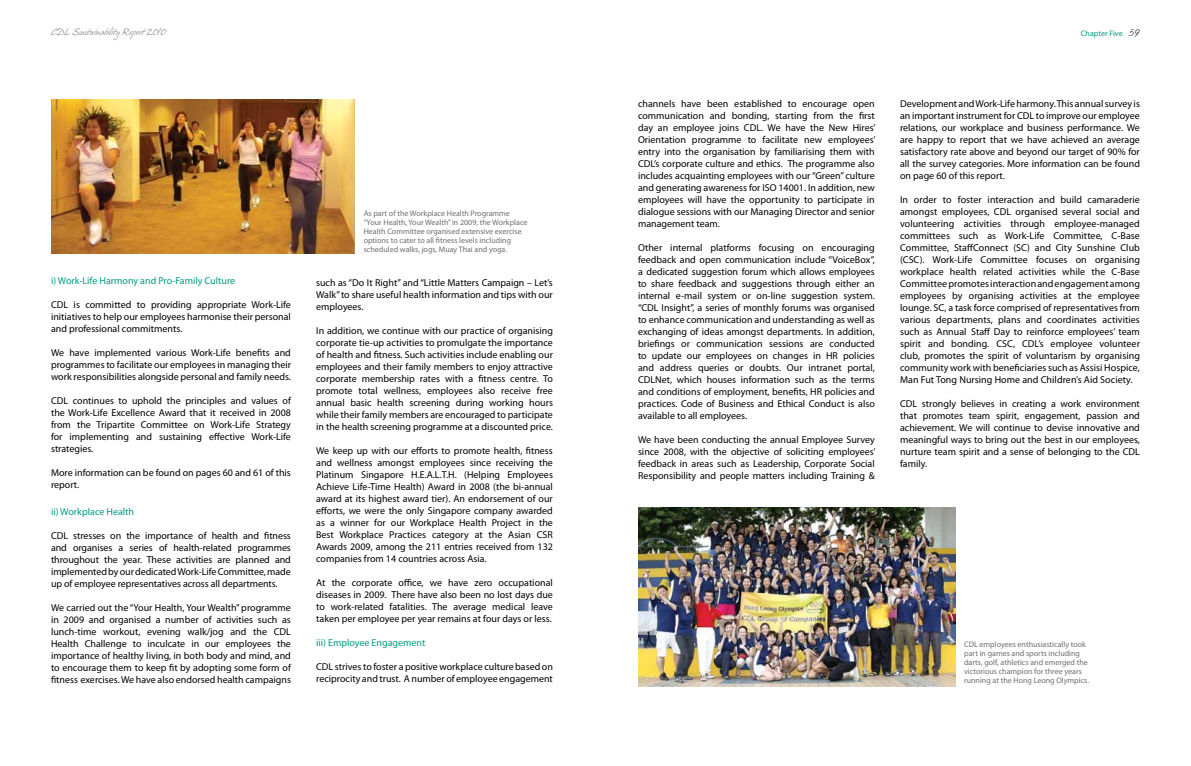
<style>
.page{position:relative;width:1191px;height:766px;background:#fff}
.page>*{position:absolute;margin:0;border:0;box-sizing:border-box;transform-origin:0 0}
.t1{font:10px/12px "Myriad Pro";color:#000;text-align:justify}
.t2{font:10px "Myriad Pro";color:#009a82}
.t3{font:8px/9px "Myriad Pro";color:#6d6e71}
.t4{font:8px "Hans Hand";color:#939598}
.t5{font:8px "Myriad Pro";color:#009a82}
.s1{font-family:"Swenson";font-size:12px;color:#000}
</style>
<div class="page">
<img style="left:51px;top:99px;width:303px;height:154px">
<img style="left:638px;top:507px;width:317px;height:179px">
<p class="t4" style="left:51px;top:27px;width:116px">CDL Sustainability Report 2010</p>
<p class="t5" style="left:1081px;top:29px;width:60px">Chapter Five <span class="s1">59</span></p>
<p class="t2" style="left:51px;top:274px;width:186px">i) Work-Life Harmony and Pro-Family Culture</p>
<p class="t1" style="left:51px;top:298px;width:241px">CDL is committed to providing appropriate Work-Life initiatives to help our employees harmonise their personal and professional commitments.</p>
<p class="t1" style="left:51px;top:346px;width:241px">We have implemented various Work-Life benefits and programmes to facilitate our employees in managing their work responsibilities alongside personal and family needs.</p>
<p class="t1" style="left:51px;top:394px;width:241px">CDL continues to uphold the principles and values of the Work-Life Excellence Award that it received in 2008 from the Tripartite Committee on Work-Life Strategy for implementing and sustaining effective Work-Life strategies.</p>
<p class="t1" style="left:51px;top:466px;width:241px">More information can be found on pages 60 and 61 of this report.</p>
<p class="t2" style="left:51px;top:505px;width:85px">ii) Workplace Health</p>
<p class="t1" style="left:51px;top:529px;width:241px">CDL stresses on the importance of health and fitness and organises a series of health-related programmes throughout the year. These activities are planned and implemented by our dedicated Work-Life Committee, made up of employee representatives across all departments.</p>
<p class="t1" style="left:51px;top:601px;width:241px">We carried out the “Your Health, Your Wealth” programme in 2009 and organised a number of activities such as lunch-time workout, evening walk/jog and the CDL Health Challenge to inculcate in our employees the importance of healthy living, in both body and mind, and to encourage them to keep fit by adopting some form of fitness exercises. We have also endorsed health campaigns</p>
<p class="t3" style="left:364px;top:208px;width:165px">As part of the Workplace Health Programme “Your Health, Your Wealth” in 2009, the Workplace Health Committee organised extensive exercise options to cater to all fitness levels including scheduled walks, jogs, Muay Thai and yoga.</p>
<p class="t1" style="left:316px;top:276px;width:238px">such as “Do It Right” and “Little Matters Campaign – Let’s Walk” to share useful health information and tips with our employees.</p>
<p class="t1" style="left:316px;top:324px;width:238px">In addition, we continue with our practice of organising corporate tie-up activities to promulgate the importance of health and fitness. Such activities include enabling our employees and their family members to enjoy attractive corporate membership rates with a fitness centre. To promote total wellness, employees also receive free annual basic health screening during working hours while their family members are encouraged to participate in the health screening programme at a discounted price.</p>
<p class="t1" style="left:316px;top:444px;width:238px">We keep up with our efforts to promote health, fitness and wellness amongst employees since receiving the Platinum Singapore H.E.A.L.T.H. (Helping Employees Achieve Life-Time Health) Award in 2008 (the bi-annual award at its highest award tier). An endorsement of our efforts, we were the only Singapore company awarded as a winner for our Workplace Health Project in the Best Workplace Practices category at the Asian CSR Awards 2009, among the 211 entries received from 132 companies from 14 countries across Asia.</p>
<p class="t1" style="left:316px;top:576px;width:238px">At the corporate office, we have zero occupational diseases in 2009. There have also been no lost days due to work-related fatalities. The average medical leave taken per employee per year remains at four days or less.</p>
<p class="t2" style="left:316px;top:636px;width:111px">iii) Employee Engagement</p>
<p class="t1" style="left:316px;top:660px;width:238px">CDL strives to foster a positive workplace culture based on reciprocity and trust. A number of employee engagement</p>
<p class="t1" style="left:638px;top:97px;width:239px">channels have been established to encourage open communication and bonding, starting from the first day an employee joins CDL. We have the New Hires’ Orientation programme to facilitate new employees’ entry into the organisation by familiarising them with CDL’s corporate culture and ethics. The programme also includes acquainting employees with our “Green” culture and generating awareness for ISO 14001. In addition, new employees will have the opportunity to participate in dialogue sessions with our Managing Director and senior management team.</p>
<p class="t1" style="left:638px;top:241px;width:238px">Other internal platforms focusing on encouraging feedback and open communication include “VoiceBox”, a dedicated suggestion forum which allows employees to share feedback and suggestions through either an internal e-mail system or on-line suggestion system. “CDL Insight”, a series of monthly forums was organised to enhance communication and understanding as well as exchanging of ideas amongst departments. In addition, briefings or communication sessions are conducted to update our employees on changes in HR policies and address queries or doubts. Our intranet portal, CDLNet, which houses information such as the terms and conditions of employment, benefits, HR policies and practices. Code of Business and Ethical Conduct is also available to all employees.</p>
<p class="t1" style="left:638px;top:433px;width:239px">We have been conducting the annual Employee Survey since 2008, with the objective of soliciting employees’ feedback in areas such as Leadership, Corporate Social Responsibility and people matters including Training &amp;</p>
<p class="t1" style="left:900px;top:97px;width:241px">Development and Work-Life harmony. This annual survey is an important instrument for CDL to improve our employee relations, our workplace and business performance. We are happy to report that we have achieved an average satisfactory rate above and beyond our target of 90% for all the survey categories. More information can be found on page 60 of this report.</p>
<p class="t1" style="left:900px;top:193px;width:241px">In order to foster interaction and build camaraderie amongst employees, CDL organised several social and volunteering activities through employee-managed committees such as Work-Life Committee, C-Base Committee, StaffConnect (SC) and City Sunshine Club (CSC). Work-Life Committee focuses on organising workplace health related activities while the C-Base Committee promotes interaction and engagement among employees by organising activities at the employee lounge. SC, a task force comprised of representatives from various departments, plans and coordinates activities such as Annual Staff Day to reinforce employees’ team spirit and bonding. CSC, CDL’s employee volunteer club, promotes the spirit of voluntarism by organising community work with beneficiaries such as Assisi Hospice, Man Fut Tong Nursing Home and Children’s Aid Society.</p>
<p class="t1" style="left:900px;top:397px;width:241px">CDL strongly believes in creating a work environment that promotes team spirit, engagement, passion and achievement. We will continue to devise innovative and meaningful ways to bring out the best in our employees, nurture team spirit and a sense of belonging to the CDL family.</p>
<p class="t3" style="left:964px;top:639px;width:126px">CDL employees enthusiastically took part in games and sports including darts, golf, athletics and emerged the victorious champion for three years running at the Hong Leong Olympics.</p>
</div>
